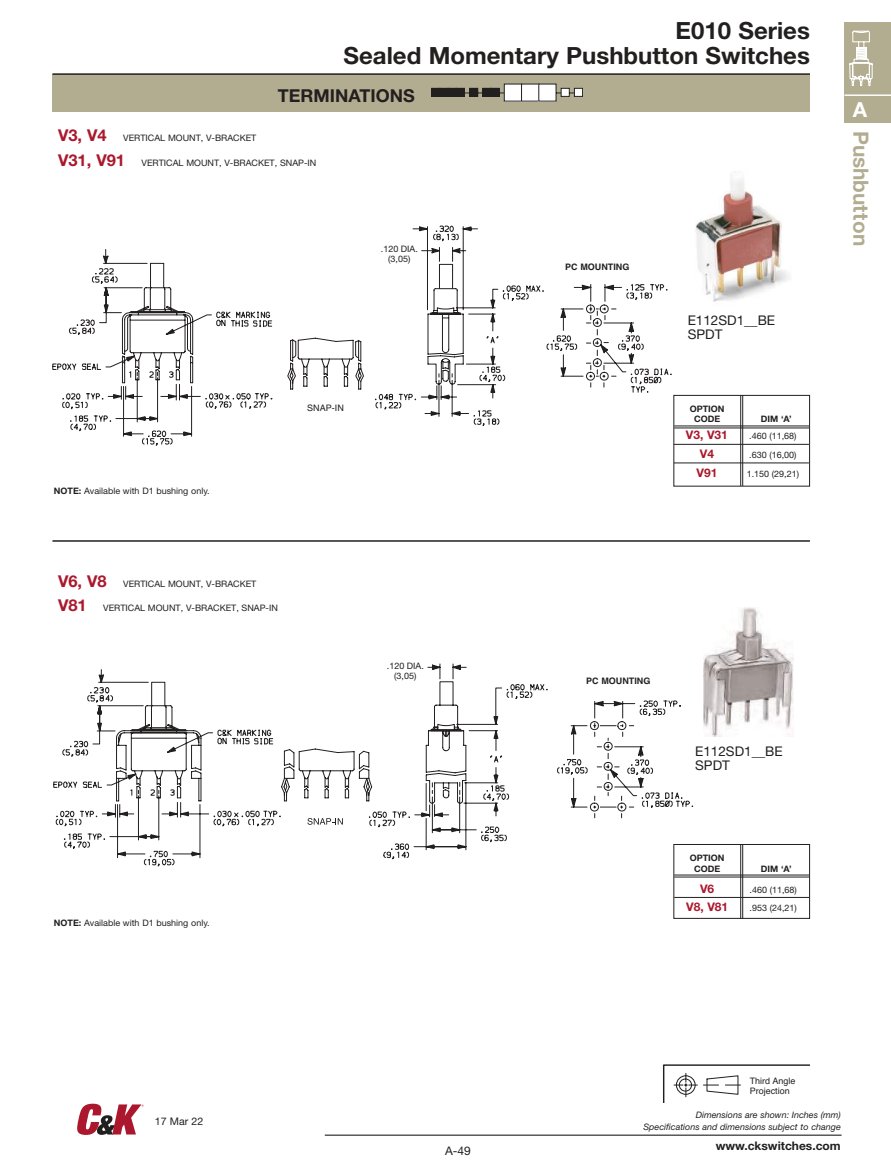
<style>
.page{position:relative;width:891px;height:1175px;background:#fff}
.page>*{position:absolute;margin:0;border:0;box-sizing:border-box;transform-origin:0 0}
.t1{font:700 23.7px/25.2px "Helvetica Neue LT Std";color:#221f1f;text-align:right}
.t2{font:700 21px "Helvetica Neue";color:#b2ad91}
.t3{font:700 20.7px "Helvetica Neue";color:#fff}
.t4{font:700 17.85px "Helvetica Neue LT Std";color:#221f1f}
.t5{font:13.35px/14.1px "Helvetica Neue LT Std";color:#221f1f}
.t6{font:700 11.85px "Helvetica Neue LT Std";color:#ab182d}
.t7{font:700 11.85px "Helvetica Neue LT Std";color:#221f1f}
.t8{font:11.85px "Helvetica Neue LT Std";color:#221f1f}
.t9{font:10.5px "Helvetica Neue LT Std";color:#221f1f}
.t10{font:8.85px "Helvetica Neue LT Std";color:#221f1f}
.t11{font:italic 8.85px/11.9px "Helvetica Neue LT Std";color:#221f1f;text-align:right}
.t12{font:700 8.85px/10.4px "Helvetica Neue LT Std";color:#221f1f;text-align:center}
.t13{font:8.85px/10.6px "Helvetica Neue";color:#221f1f;text-align:center}
.t14{font:8.85px/10.6px "Helvetica";color:#221f1f}
.t15{font:700 8.85px "Helvetica";color:#221f1f}
.s1{font-weight:700;font-size:16.35px;color:#ab182d}
.s2{font-weight:700}
</style>
<div class="page">
<svg style="left:663px;top:1064px;width:147px;height:38px"></svg>
<div style="left:52px;top:74px;width:758px;height:37px;background:#b2ad91"></div>
<div style="left:432px;top:88px;width:8px;height:8px;background:#221f1f"></div>
<div style="left:431px;top:88px;width:9px;height:9px;border:1px solid #221f1f"></div>
<div style="left:440px;top:88px;width:8px;height:8px;background:#221f1f"></div>
<div style="left:440px;top:88px;width:8px;height:9px;border:1px solid #221f1f"></div>
<div style="left:448px;top:88px;width:8px;height:8px;background:#221f1f"></div>
<div style="left:448px;top:88px;width:9px;height:9px;border:1px solid #221f1f"></div>
<svg style="left:456px;top:88px;width:27px;height:9px"></svg>
<div style="left:483px;top:88px;width:8px;height:8px;background:#221f1f"></div>
<div style="left:483px;top:88px;width:8px;height:9px;border:1px solid #221f1f"></div>
<svg style="left:490px;top:88px;width:14px;height:9px"></svg>
<div style="left:504px;top:84px;width:18px;height:17px;background:#fff"></div>
<div style="left:504px;top:84px;width:18px;height:17px;border:1px solid #221f1f"></div>
<div style="left:522px;top:84px;width:17px;height:17px;background:#fff"></div>
<div style="left:521px;top:84px;width:18px;height:17px;border:1px solid #221f1f"></div>
<svg style="left:538px;top:84px;width:37px;height:17px"></svg>
<div style="left:574px;top:88px;width:9px;height:8px;background:#fff"></div>
<div style="left:574px;top:88px;width:9px;height:9px;border:1px solid #221f1f"></div>
<svg style="left:52px;top:226px;width:492px;height:219px"></svg>
<svg style="left:547px;top:284px;width:125px;height:108px"></svg>
<svg style="left:53px;top:663px;width:494px;height:203px"></svg>
<svg style="left:307px;top:818px;width:36px;height:6px"></svg>
<svg style="left:557px;top:700px;width:136px;height:118px"></svg>
<img style="left:703px;top:608px;width:90px;height:128px">
<img style="left:695px;top:179px;width:94px;height:123px">
<hr style="left:52px;top:540px;width:758px;height:1px;background:#221f1f">
<hr style="left:52px;top:73px;width:758px;height:2px;background:#221f1f">
<hr style="left:325px;top:1134px;width:517px;height:1px;background:#57585a">
<div style="left:845px;top:22px;width:46px;height:101px;background:#b2ad91"></div>
<hr style="left:845px;top:94px;width:46px;height:2px;background:#fff">
<svg style="left:849px;top:30px;width:24px;height:56px"></svg>
<svg style="left:77px;top:1103px;width:67px;height:31px"></svg>
<hr style="left:674px;top:874px;width:135px;height:1px;background:#221f1f">
<hr style="left:674px;top:876px;width:135px;height:1px;background:#221f1f">
<hr style="left:674px;top:897px;width:135px;height:1px;background:#221f1f">
<div style="left:673px;top:844px;width:137px;height:74px;border:1px solid #221f1f"></div>
<hr style="left:742px;top:844px;width:1px;height:74px;background:#221f1f">
<hr style="left:740px;top:844px;width:1px;height:74px;background:#221f1f">
<hr style="left:674px;top:425px;width:135px;height:1px;background:#221f1f">
<hr style="left:674px;top:427px;width:135px;height:1px;background:#221f1f">
<div style="left:673px;top:395px;width:137px;height:91px;border:1px solid #221f1f"></div>
<hr style="left:742px;top:395px;width:1px;height:91px;background:#221f1f">
<hr style="left:740px;top:395px;width:1px;height:91px;background:#221f1f">
<hr style="left:674px;top:444px;width:135px;height:1px;background:#221f1f">
<hr style="left:674px;top:462px;width:135px;height:1px;background:#221f1f">
<h1 class="t1" style="left:344px;top:20px;width:468px">E010 Series<br>Sealed Momentary Pushbutton Switches</h1>
<h3 class="t4" style="left:278px;top:88px;width:138px">TERMINATIONS</h3>
<p class="t10" style="left:58px;top:135px;width:200px"><span class="s1">V3, V4</span> VERTICAL MOUNT, V-BRACKET</p>
<p class="t10" style="left:58px;top:159px;width:260px"><span class="s1">V31, V91</span> VERTICAL MOUNT, V-BRACKET, SNAP-IN</p>
<p class="t13" style="left:381px;top:244px;width:39px">.120 DIA. (3,05)</p>
<p class="t10" style="left:54px;top:487px;width:157px"><span class="s2">NOTE:</span> Available with D1 bushing only.</p>
<p class="t14" style="left:307px;top:403px;width:38px">SNAP-IN</p>
<p class="t10" style="left:58px;top:580px;width:200px"><span class="s1">V6, V8</span> VERTICAL MOUNT, V-BRACKET</p>
<p class="t10" style="left:58px;top:605px;width:221px"><span class="s1">V81</span> VERTICAL MOUNT, V-BRACKET, SNAP-IN</p>
<p class="t13" style="left:387px;top:661px;width:39px">.120 DIA. (3,05)</p>
<p class="t10" style="left:54px;top:919px;width:157px"><span class="s2">NOTE:</span> Available with D1 bushing only.</p>
<p class="t15" style="left:565px;top:262px;width:66px">PC MOUNTING</p>
<h3 class="t5" style="left:688px;top:315px;width:89px">E112SD1__BE<br>SPDT</h3>
<p class="t12" style="left:690px;top:404px;width:36px">OPTION<br>CODE</p>
<p class="t12" style="left:761px;top:415px;width:32px">DIM ‘A’</p>
<h3 class="t6" style="left:686px;top:431px;width:44px">V3, V31</h3>
<p class="t10" style="left:749px;top:433px;width:49px">.460 (11,68)</p>
<h3 class="t6" style="left:700px;top:449px;width:16px">V4</h3>
<p class="t10" style="left:749px;top:451px;width:49px">.630 (16,00)</p>
<h3 class="t6" style="left:696px;top:468px;width:22px">V91</h3>
<p class="t10" style="left:747px;top:470px;width:54px">1.150 (29,21)</p>
<p class="t15" style="left:586px;top:676px;width:66px">PC MOUNTING</p>
<h3 class="t5" style="left:695px;top:745px;width:89px">E112SD1__BE<br>SPDT</h3>
<p class="t12" style="left:690px;top:853px;width:36px">OPTION<br>CODE</p>
<p class="t12" style="left:761px;top:864px;width:32px">DIM ‘A’</p>
<h3 class="t6" style="left:700px;top:884px;width:16px">V6</h3>
<p class="t10" style="left:750px;top:886px;width:49px">.460 (11,68)</p>
<h3 class="t6" style="left:686px;top:902px;width:44px">V8, V81</h3>
<p class="t10" style="left:750px;top:904px;width:49px">.953 (24,21)</p>
<h3 class="t3" style="left:853px;top:97px;width:16px">A</h3>
<h2 class="t2" style="left:873px;top:131px;width:116px;rotate:90deg">Pushbutton</h2>
<p class="t9" style="left:155px;top:1117px;width:50px">17 Mar 22</p>
<h3 class="t8" style="left:445px;top:1146px;width:27px">A-49</h3>
<p class="t14" style="left:750px;top:1076px;width:47px">Third Angle<br>Projection</p>
<p class="t11" style="left:643px;top:1109px;width:199px">Dimensions are shown: Inches (mm)<br>Specifications and dimensions subject to change</p>
<h3 class="t7" style="left:716px;top:1141px;width:127px">www.ckswitches.com</h3>
</div>
